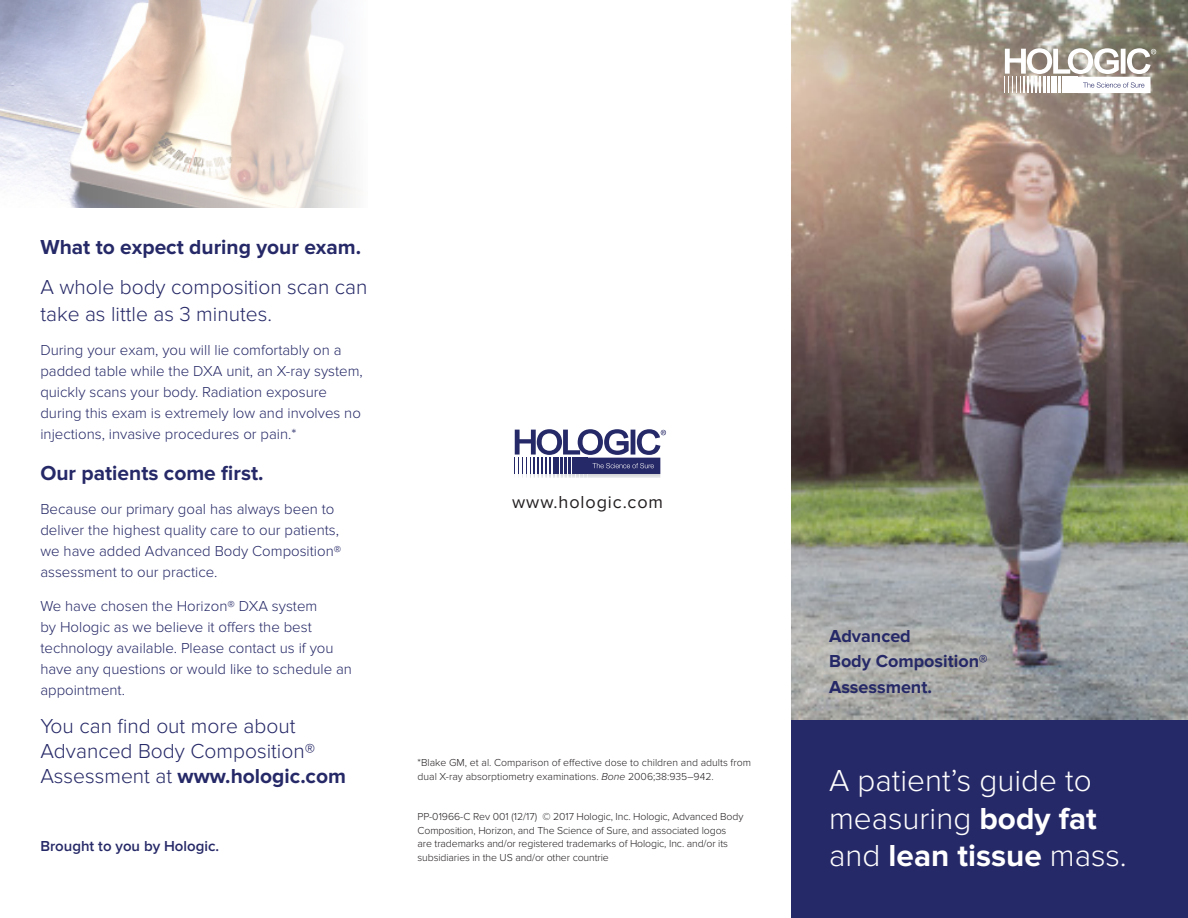
<style>
.page{position:relative;width:1188px;height:918px;background:#fff}
.page>*{position:absolute;margin:0;border:0;box-sizing:border-box;transform-origin:0 0}
.t1{font:300 31.5px/37.5px "Proxima Nova";color:#fff}
.big_sub{font:300 21px/25.2px "Proxima Nova";color:#262967}
.small_sub{font:700 21px "Proxima Nova";color:#262967}
.t2{font:700 18px/25.5px "Proxima Nova";color:#262967}
.text{font:18px "Proxima Nova";letter-spacing:.05em;color:#231f20}
.text-2{font:300 15px/21px "Proxima Nova";color:#262967}
.text-3{font:600 15px "Proxima Nova";color:#262967}
.text-4{font:300 10.5px/13.5px "Proxima Nova";letter-spacing:-.01em;color:#231f20}
.s1{font-weight:700}
.s2{font-style:italic}
</style>
<div class="page">
<div style="left:791px;top:0;width:397px;height:918px;background:#262967"></div>
<img style="left:791px;top:0;width:397px;height:719px">
<svg style="left:1005px;top:48px;width:151px;height:45px;background:#cec9c4"></svg>
<img style="left:0;top:0;width:358px;height:207px">
<svg style="left:515px;top:429px;width:151px;height:49px"></svg>
<p class="small_sub" style="left:40px;top:235px;width:322px">What to expect during your exam.</p>
<p class="big_sub" style="left:40px;top:274px;width:329px;line-height:27px">A whole body composition scan can take as little as 3 minutes.</p>
<p class="text-2" style="left:40px;top:340px;width:324px">During your exam, you will lie comfortably on a padded table while the DXA unit, an X-ray system, quickly scans your body. Radiation exposure during this exam is extremely low and involves no injections, invasive procedures or pain.*</p>
<p class="small_sub" style="left:40px;top:461px;width:225px">Our patients come first.</p>
<p class="text-2" style="left:40px;top:499px;width:302px">Because our primary goal has always been to deliver the highest quality care to our patients, we have added Advanced Body Composition® assessment to our practice.</p>
<p class="text-2" style="left:40px;top:595px;width:313px">We have chosen the Horizon® DXA system<br>by Hologic as we believe it offers the best technology available. Please contact us if you have any questions or would like to schedule an appointment.</p>
<p class="big_sub" style="left:40px;top:713px;width:307px">You can find out more about<br>Advanced Body Composition®<br>Assessment at <span class="s1">www.hologic.com</span></p>
<p class="text-3" style="left:40px;top:837px;width:180px">Brought to you by Hologic.</p>
<p class="text" style="left:512px;top:492px;width:152px">www.hologic.com</p>
<p class="text-4" style="left:418px;top:756px;width:335px">*Blake GM, et al. Comparison of effective dose to children and adults from</p>
<p class="text-4" style="left:418px;top:770px;width:298px">dual X-ray absorptiometry examinations. <span class="s2">Bone</span> 2006;38:935–942.</p>
<p class="text-4" style="left:418px;top:810px;width:327px">PP-01966-C Rev 001 (12/17) © 2017 Hologic, Inc. Hologic, Advanced Body Composition, Horizon, and The Science of Sure, and associated logos are trademarks and/or registered trademarks of Hologic, Inc. and/or its subsidiaries in the US and/or other countrie</p>
<p class="t2" style="left:829px;top:623px;width:160px">Advanced<br>Body Composition®</p>
<p class="t2" style="left:829px;top:674px;width:105px">Assessment.</p>
<p class="t1" style="left:829px;top:762px;width:299px">A patient’s guide to measuring <span class="s1">body fat </span>and <span class="s1">lean tissue</span> mass.</p>
</div>
